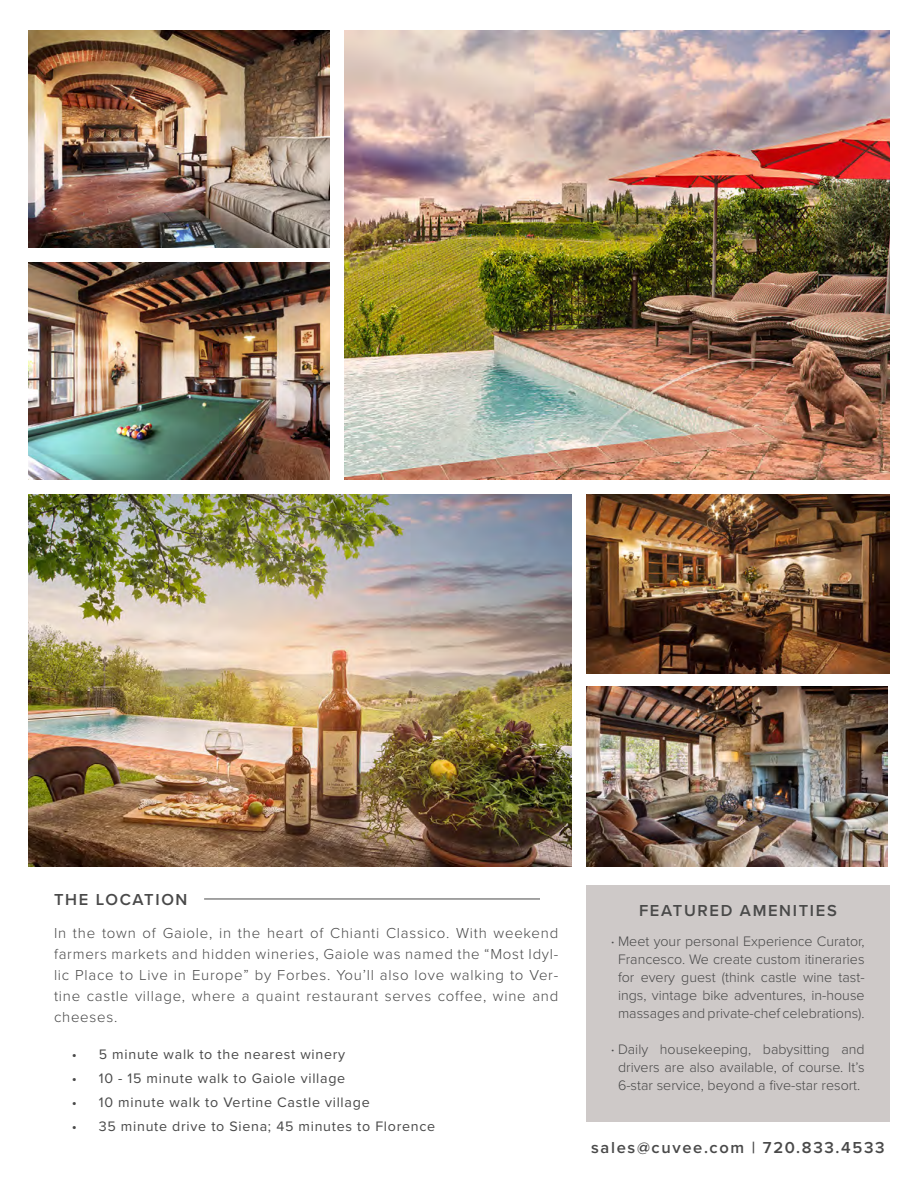
<style>
.page{position:relative;width:918px;height:1188px;background:#fff}
.page>*{position:absolute;margin:0;border:0;box-sizing:border-box;transform-origin:0 0}
.t1{font:600 16.5px "Proxima Nova";letter-spacing:.1em;color:#494949}
.t2{font:300 15px/21px "Proxima Nova";letter-spacing:.05em;color:#494949;text-align:justify}
.t3{font:300 14.25px/18px "Proxima Nova";color:#494949;text-align:center}
.t4{font:14.25px "Proxima Nova";letter-spacing:.05em;color:#494949}
.s1{font-weight:500}
</style>
<div class="page">
<img style="left:586px;top:494px;width:304px;height:180px">
<img style="left:586px;top:687px;width:301px;height:179px">
<img style="left:345px;top:30px;width:545px;height:449px">
<img style="left:28px;top:262px;width:302px;height:217px">
<img style="left:28px;top:30px;width:302px;height:217px">
<img style="left:28px;top:494px;width:543px;height:372px">
<div style="left:586px;top:886px;width:304px;height:236px;background:#cec9c8"></div>
<hr style="left:204px;top:899px;width:336px;height:1px;background:#494949">
<p class="t1" style="left:54px;top:887px;width:135px">THE LOCATION</p>
<p class="t2" style="left:54px;top:922px;width:506px">In the town of Gaiole, in the heart of Chianti Classico. With weekend farmers markets and hidden wineries, Gaiole was named the “Most Idyl&shy;lic Place to Live in Europe” by Forbes. You’ll also love walking to Ver&shy;tine castle village, where a quaint restaurant serves coffee, wine and cheeses.</p>
<p class="t4" style="left:72px;top:1044px;width:275px">• 5 minute walk to the nearest winery</p>
<p class="t4" style="left:72px;top:1068px;width:275px">• 10 - 15 minute walk to Gaiole village</p>
<p class="t4" style="left:72px;top:1092px;width:299px">• 10 minute walk to Vertine Castle village</p>
<p class="t4" style="left:72px;top:1116px;width:365px">• 35 minute drive to Siena; 45 minutes to Florence</p>
<p class="t1" style="left:639px;top:899px;width:199px">FEATURED AMENITIES</p>
<p class="t3" style="left:611px;top:932px;width:255px"><span class="s1">⋅</span> Meet your personal Experience Curator, Francesco. We create custom itineraries for every guest (think castle wine tast&shy;ings, vintage bike adventures, in-house massages and private-chef celebrations).</p>
<p class="t3" style="left:611px;top:1040px;width:255px"><span class="s1">⋅</span> Daily housekeeping, babysitting and drivers are also available, of course. It’s<br>6-star service, beyond a five-star resort.</p>
<p class="t1" style="left:591px;top:1135px;width:295px">sales@cuvee.com | 720.833.4533</p>
</div>
